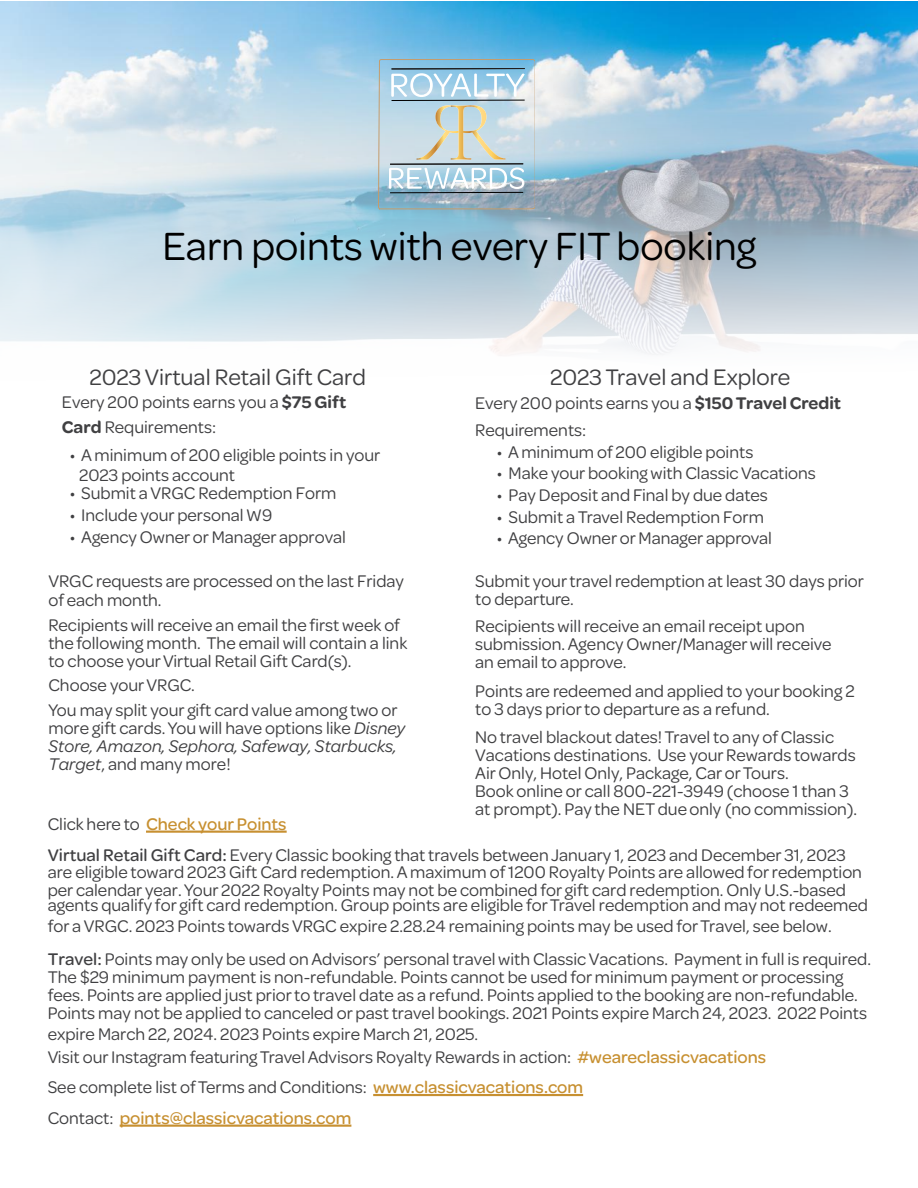
<style>
.page{position:relative;width:918px;height:1188px;background:#fff}
.page>*{position:absolute;margin:0;border:0;box-sizing:border-box;transform-origin:0 0}
.t1{font:42px "Omnes Cyrillic";color:#000}
.t2{font:24px "Omnes Cyrillic";color:#404042}
.t3{font:18px/18px "Omnes Cyrillic";color:#404042}
.t4{font:italic 18px/18px "Omnes Cyrillic";color:#404042}
.t5{font:500 18px/30.6px "Omnes Cyrillic";color:#c79031}
.s1{font-weight:600}
.s2{font-style:normal}
.s3{font-weight:500;color:#c79031}
.s4{font-weight:500}
.s5{font-weight:400;color:#404042}
</style>
<div class="page">
<img style="left:0;top:1px;width:918px;height:44px">
<svg style="left:0;top:45px;width:918px;height:310px;background:#bfd3e0"></svg>
<hr style="left:146px;top:831px;width:141px;height:2px;background:#c79031">
<hr style="left:373px;top:1094px;width:210px;height:2px;background:#c79031">
<hr style="left:120px;top:1125px;width:231px;height:2px;background:#c79031">
<svg style="left:379px;top:59px;width:156px;height:151px;background:#b3cbd5"></svg>
<h1 class="t1" style="left:162px;top:224px;width:595px">Earn points with every FIT booking</h1>
<h2 class="t2" style="left:89px;top:364px;width:278px">2023Virtual Retail Gift Card</h2>
<p class="t3" style="left:62px;top:390px;width:286px;line-height:24.8px">Every 200 points earns you a <span class="s1">$75 Gift<br>Card</span> Requirements:</p>
<p class="t3" style="left:79px;top:445px;width:303px;line-height:20.1px;text-indent:-9px">• A minimum of 200 eligible points in your<br>2023 points account</p>
<p class="t3" style="left:70px;top:485px;width:268px">• Submit a VRGC Redemption Form</p>
<p class="t3" style="left:70px;top:506px;width:204px">• Include your personal W9</p>
<p class="t3" style="left:70px;top:528px;width:278px">• Agency Owner or Manager approval</p>
<p class="t3" style="left:48px;top:572px;width:357px;line-height:18.6px">VRGC requests are processed on the last Friday of each month.</p>
<p class="t3" style="left:48px;top:616px;width:360px">Recipients will receive an email the first week of the following month. The email will contain a link to choose your Virtual Retail Gift Card(s).</p>
<p class="t3" style="left:48px;top:673px;width:351px;line-height:24.6px">Choose your VRGC.<br>You may split your gift card value among two or</p>
<p class="t4" style="left:48px;top:719px;width:358px"><span class="s2">more gift cards. You will have options like</span> Disney<br>Store, Amazon, Sephora, Safeway, Starbucks,<br>Target<span class="s2">, and many more!</span></p>
<h2 class="t2" style="left:550px;top:364px;width:242px">2023Travel and Explore</h2>
<p class="t3" style="left:475px;top:389px;width:367px;line-height:27.6px">Every 200 points earns you a <span class="s1">$150 Travel Credit<br></span>Requirements:</p>
<p class="t3" style="left:497px;top:443px;width:258px">• A minimum of 200 eligible points</p>
<p class="t3" style="left:497px;top:465px;width:321px">• Make your booking with Classic Vacations</p>
<p class="t3" style="left:497px;top:486px;width:273px">• Pay Deposit and Final by due dates</p>
<p class="t3" style="left:497px;top:508px;width:269px">• Submit a Travel Redemption Form</p>
<p class="t3" style="left:497px;top:529px;width:277px">• Agency Owner or Manager approval</p>
<p class="t3" style="left:475px;top:573px;width:390px">Submit your travel redemption at least 30 days prior to departure.</p>
<p class="t3" style="left:475px;top:618px;width:358px">Recipients will receive an email receipt upon submission. Agency Owner/Manager will receive an email to approve.</p>
<p class="t3" style="left:475px;top:682px;width:381px">Points are redeemed and applied to your booking 2 to 3 days prior to departure as a refund.</p>
<p class="t3" style="left:475px;top:728px;width:383px">No travel blackout dates! Travel to any of Classic Vacations destinations. Use your Rewards towards Air Only, Hotel Only, Package, Car or Tours.<br>Book online or call 800-221-3949 (choose 1 than 3 at prompt). Pay the NET due only (no commission).</p>
<p class="t3" style="left:48px;top:809px;width:800px;line-height:30.8px">Click here to <span class="s3">Check your Points<br></span><span class="s4">Virtual Retail Gift Card:</span> Every Classic booking that travels between January 1, 2023 and December 31, 2023</p>
<p class="t3" style="left:48px;top:864px;width:816px">are eligible toward 2023 Gift Card redemption. A maximum of 1200 Royalty Points are allowed for redemption per calendar year. Your 2022 Royalty Points may not be combined for gift card redemption. Only U.S.-based</p>
<p class="t3" style="left:48px;top:895px;width:822px;line-height:20.9px">agents qualify for gift card redemption. Group points are eligible for Travel redemption and may not redeemed for a VRGC. 2023 Points towards VRGC expire 2.28.24 remaining points may be used for Travel, see below.</p>
<p class="t3" style="left:48px;top:950px;width:825px"><span class="s4">Travel:</span> Points may only be used on Advisors’ personal travel with Classic Vacations. Payment in full is required.<br>The $29 minimum payment is non-refundable. Points cannot be used for minimum payment or processing fees. Points are applied just prior to travel date as a refund. Points applied to the booking are non-refundable.<br>Points may not be applied to canceled or past travel bookings. 2021 Points expire March 24, 2023. 2022 Points</p>
<p class="t3" style="left:48px;top:1023px;width:720px;line-height:22.5px">expire March 22, 2024. 2023 Points expire March 21, 2025.<br>Visit our Instagram featuring Travel Advisors Royalty Rewards in action: <span class="s3">#weareclassicvacations</span></p>
<p class="t5" style="left:48px;top:1072px;width:537px"><span class="s5">See complete list of Terms and Conditions:</span> www.classicvacations.com<br><span class="s5">Contact:</span> points@classicvacations.com</p>
</div>
